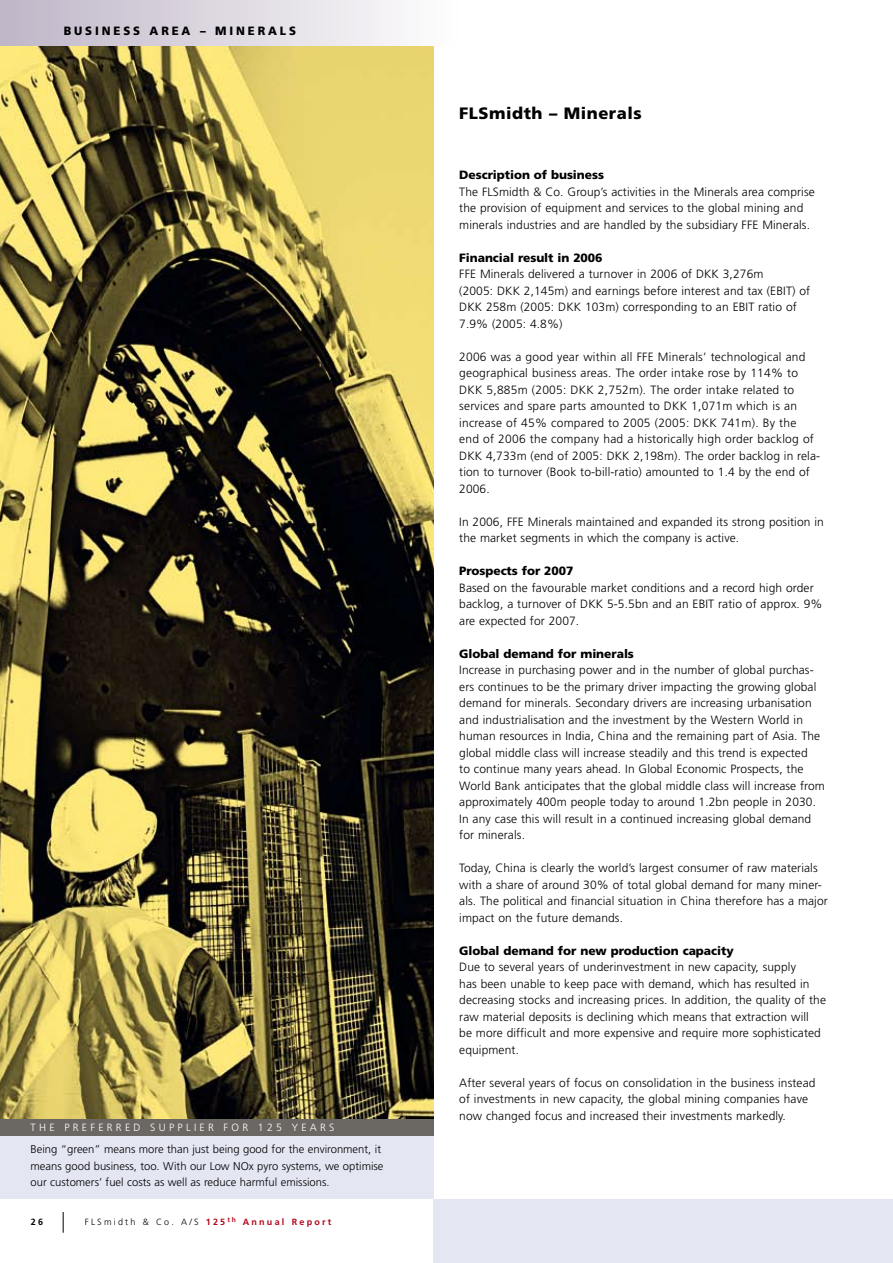
<style>
.page{position:relative;width:893px;height:1263px;background:#fff}
.page>*{position:absolute;margin:0;border:0;box-sizing:border-box;transform-origin:0 0}
.t1{font:900 16.5px "Frutiger";letter-spacing:.03em;color:#000}
.t2{font:300 12px/16.5px "Frutiger";letter-spacing:.01em;color:#000}
.t3{font:900 12px "Frutiger";letter-spacing:-.005em;color:#000}
.t4{font:900 12px "Frutiger";letter-spacing:-.005em;color:#000;scale:.95 1}
.t5{font:300 11.25px/16.5px "Frutiger";color:#000}
.t6{font:300 10.5px "Frutiger";letter-spacing:.31em;color:#fff}
.t7{font:700 9px "Frutiger";letter-spacing:.25em;color:#b3071b}
.t8{font:300 9px "Frutiger";color:#000}
.s1{font-weight:700}
.s2{font-weight:300;color:#000}
</style>
<div class="page">
<div style="left:434px;top:1199px;width:459px;height:64px;background:#e4e6f2"></div>
<div style="left:0;top:0;width:459px;height:47px;background:linear-gradient(to right,#bfb5c7,#fefefe)"></div>
<div style="left:0;top:1135px;width:434px;height:64px;background:#e4e6f2"></div>
<div style="left:0;top:1118px;width:434px;height:17px;background:#6b6763"></div>
<img style="left:0;top:47px;width:434px;height:1071px">
<svg style="left:63px;top:1212px;width:1px;height:21px"></svg>
<p class="t4" style="left:64px;top:23px;width:63px">Busi ness</p>
<p class="t4" style="left:150px;top:23px;width:34px">area</p>
<p class="t4" style="left:200px;top:23px;width:83px">– Minerals</p>
<p class="t6" style="left:31px;top:1121px;width:305px">The pr eferr ed supplier for 125 year s</p>
<p class="t5" style="left:31px;top:1141px;width:354px">Being “green” means more than just being good for the environment, it means good business, too. With our Low NOx pyro systems, we optimise our customers’ fuel costs as well as reduce harmful emissions.</p>
<p class="t8" style="left:31px;top:1216px;width:27px"><span class="s1">26</span> FLS</p>
<p class="t7" style="left:104px;top:1216px;width:229px"><span class="s2">midth &amp; Co. A/S</span> 125<sup>th</sup> Annual Report</p>
<h1 class="t1" style="left:459px;top:103px;width:184px">FLSmidth – Minerals</h1>
<p class="t3" style="left:459px;top:168px;width:146px">Description of business</p>
<p class="t2" style="left:459px;top:183px;width:357px">The FLSmidth &amp; Co. Group’s activities in the Minerals area comprise the provision of equipment and services to the global mining and minerals industries and are handled by the subsidiary FFE</p>
<p class="t2" style="left:762px;top:216px;width:49px">Minerals.</p>
<p class="t3" style="left:459px;top:250px;width:145px">Financial result in 2006</p>
<p class="t2" style="left:459px;top:266px;width:7px">FFE</p>
<p class="t2" style="left:459px;top:266px;width:352px;text-indent:21px">Minerals delivered a turnover in 2006 of DKK 3,276m<br>(2005: DKK 2,145m) and earnings before interest and tax (EBIT) of DKK 258m (2005: DKK 103m) corresponding to an EBIT ratio of 7.9% (2005: 4.8%)</p>
<p class="t2" style="left:459px;top:348px;width:184px">2006 was a good year within all FFE</p>
<p class="t2" style="left:459px;top:348px;width:362px;text-indent:199px">Minerals’ technological and geographical business areas. The order intake rose by 114% to DKK 5,885m (2005: DKK 2,752m). The order intake related to services and spare parts amounted to DKK 1,071m which is an increase of 45% compared to 2005 (2005: DKK 741m). By the<br>end of 2006 the company had a historically high order backlog of DKK 4,733m (end of 2005: DKK 2,198m). The order backlog in rela&shy;tion to turnover (Book to-bill-ratio) amounted to 1.4 by the end of 2006.</p>
<p class="t2" style="left:459px;top:513px;width:54px">In 2006, FFE</p>
<p class="t2" style="left:459px;top:513px;width:366px;text-indent:69px">Minerals maintained and expanded its strong position in the market segments in which the company is active.</p>
<p class="t3" style="left:459px;top:564px;width:116px">Prospects for 2007</p>
<p class="t2" style="left:459px;top:579px;width:365px">Based on the favourable market conditions and a record high order backlog, a turnover of DKK 5-5.5bn and an EBIT ratio of approx. 9% are expected for 2007.</p>
<p class="t3" style="left:459px;top:646px;width:176px">Global demand for minerals</p>
<p class="t2" style="left:459px;top:662px;width:367px">Increase in purchasing power and in the number of global purchas&shy;ers continues to be the primary driver impacting the growing global demand for minerals. Secondary drivers are increasing urbanisation and industrialisation and the investment by the Western World in human resources in India, China and the remaining part of Asia. The global middle class will increase steadily and this trend is expected<br>to continue many years ahead. In Global Economic Prospects, the World Bank anticipates that the global middle class will increase from approximately 400m people today to around 1.2bn people in 2030.<br>In any case this will result in a continued increasing global demand for minerals.</p>
<p class="t2" style="left:459px;top:860px;width:370px">Today, China is clearly the world’s largest consumer of raw materials with a share of around 30% of total global demand for many miner&shy;als. The political and financial situation in China therefore has a major impact on the future demands.</p>
<p class="t3" style="left:459px;top:943px;width:276px">Global demand for new production capacity</p>
<p class="t2" style="left:459px;top:959px;width:368px">Due to several years of underinvestment in new capacity, supply<br>has been unable to keep pace with demand, which has resulted in decreasing stocks and increasing prices. In addition, the quality of the raw material deposits is declining which means that extraction will<br>be more difficult and more expensive and require more sophisticated equipment.</p>
<p class="t2" style="left:459px;top:1074px;width:358px">After several years of focus on consolidation in the business instead of investments in new capacity, the global mining companies have now changed focus and increased their investments markedly.</p>
</div>
